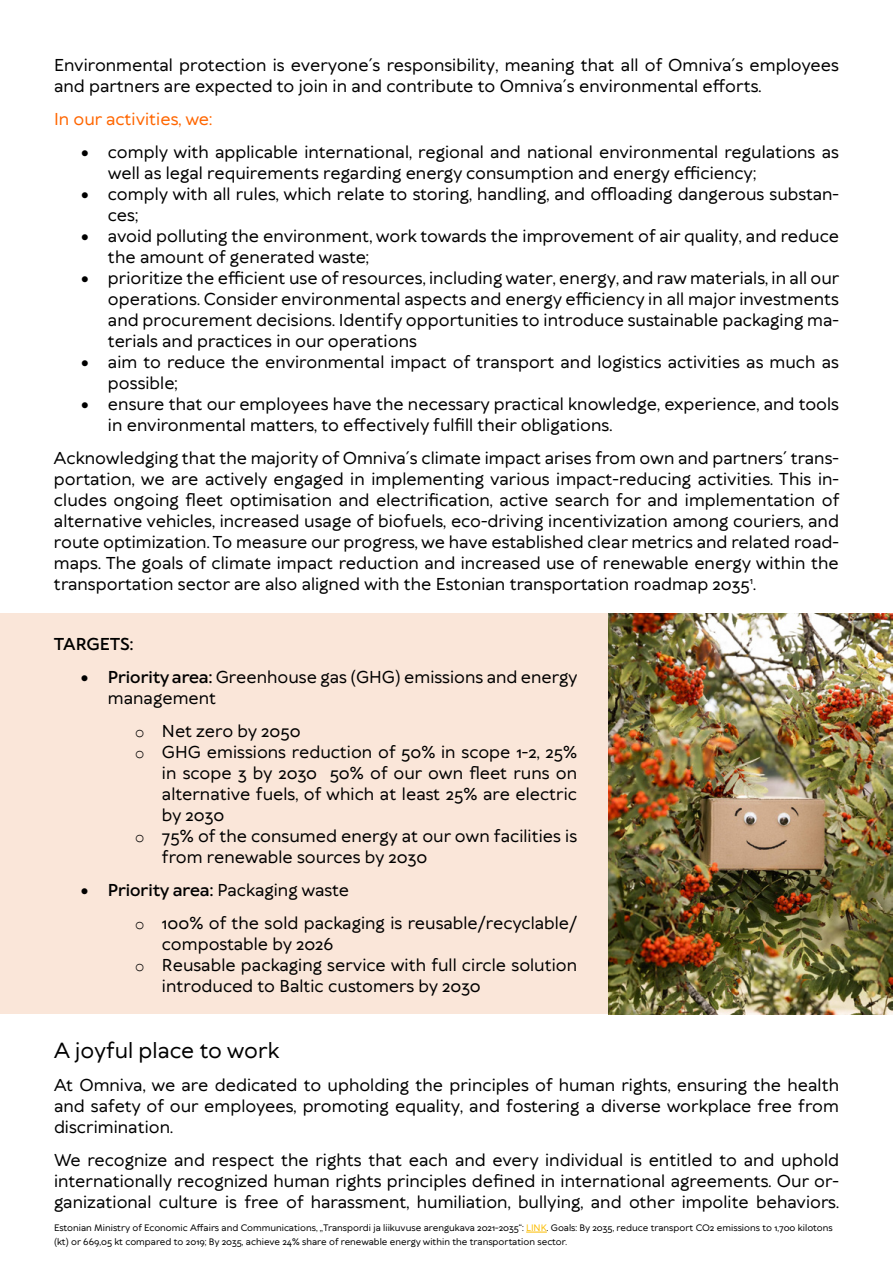
<style>
.page{position:relative;width:893px;height:1263px;background:#fff}
.page>*{position:absolute;margin:0;border:0;box-sizing:border-box;transform-origin:0 0}
.t1{font:500 21px "TT Wellingtons";color:#000}
.t2{font:500 16.5px/21px "TT Wellingtons";color:#000}
.t3{font:500 16.5px "TT Wellingtons";color:#f60}
.t4{font:500 16.5px "TT Wellingtons";letter-spacing:-.02em;color:#000}
.t5{font:16.5px "TT Wellingtons Dm Bd";letter-spacing:-.02em;color:#000}
.t6{font:500 9px/13.5px "TT Wellingtons";color:#000}
.s1{font-family:"TT Wellingtons Dm Bd";font-weight:400}
.s2{font-family:"Courier New";font-weight:400}
.s3{color:#fcbd00}
</style>
<div class="page">
<div style="left:0;top:613px;width:891px;height:401px;background:#fae6d9"></div>
<svg style="left:526px;top:1232px;width:21px;height:1px"></svg>
<img style="left:608px;top:613px;width:285px;height:401px">
<p class="t2" style="left:54px;top:54px;width:786px">Environmental protection is everyone´s responsibility, meaning that all of Omniva´s employees and partners are expected to join in and contribute to Omniva´s environmental efforts.</p>
<p class="t3" style="left:54px;top:108px;width:160px">In our activities, we:</p>
<p class="t2" style="left:108px;top:141px;width:732px;text-indent:-27px">• comply with applicable international, regional and national environmental regulations as well as legal requirements regarding energy consumption and energy efficiency;</p>
<p class="t2" style="left:108px;top:183px;width:732px;text-indent:-27px">• comply with all rules, which relate to storing, handling, and offloading dangerous substan&shy;ces;</p>
<p class="t2" style="left:108px;top:225px;width:732px;text-indent:-27px">• avoid polluting the environment, work towards the improvement of air quality, and reduce the amount of generated waste;</p>
<p class="t2" style="left:108px;top:267px;width:733px;text-align:justify;text-indent:-27px">• prioritize the efficient use of resources, including water, energy, and raw materials, in all our operations. Consider environmental aspects and energy efficiency in all major investments and procurement decisions. Identify opportunities to introduce sustainable packaging ma&shy;terials and practices in our operations</p>
<p class="t2" style="left:108px;top:351px;width:732px;text-indent:-27px">• aim to reduce the environmental impact of transport and logistics activities as much as possible;</p>
<p class="t2" style="left:108px;top:393px;width:732px;text-indent:-27px">• ensure that our employees have the necessary practical knowledge, experience, and tools in environmental matters, to effectively fulfill their obligations.</p>
<p class="t2" style="left:54px;top:447px;width:787px;text-align:justify">Acknowledging that the majority of Omniva´s climate impact arises from own and partners´ trans&shy;portation, we are actively engaged in implementing various impact-reducing activities. This in&shy;cludes ongoing fleet optimisation and electrification, active search for and implementation of alternative vehicles, increased usage of biofuels, eco-driving incentivization among couriers, and route optimization. To measure our progress, we have established clear metrics and related road&shy;maps. The goals of climate impact reduction and increased use of renewable energy within the transportation sector are also aligned with the Estonian transportation roadmap 2035<sup>1</sup>.</p>
<p class="t5" style="left:54px;top:631px;width:81px">TARGETS:</p>
<p class="t2" style="left:108px;top:666px;width:471px;text-indent:-27px">• <span class="s1">Priority area:</span> Greenhouse gas (GHG) emissions and energy management</p>
<p class="t4" style="left:135px;top:720px;width:167px"><span class="s2">o</span> Net zero by 2050</p>
<p class="t2" style="left:135px;top:741px;width:444px"><span class="s2">o</span> GHG emissions reduction of 50% in scope 1-2, 25%</p>
<p class="t2" style="left:162px;top:762px;width:417px">in scope 3 by 2030 50% of our own fleet runs on</p>
<p class="t2" style="left:162px;top:783px;width:417px">alternative fuels, of which at least 25% are electric</p>
<p class="t2" style="left:162px;top:804px;width:64px">by 2030</p>
<p class="t2" style="left:135px;top:825px;width:444px"><span class="s2">o</span> 75% of the consumed energy at our own facilities is</p>
<p class="t2" style="left:162px;top:846px;width:267px">from renewable sources by 2030</p>
<p class="t2" style="left:135px;top:873px;width:444px;line-height:33px;text-indent:-54px">• <span class="s1">Priority area:</span> Packaging waste<br><span class="s2">o</span> 100% of the sold packaging is reusable/recyclable/</p>
<p class="t2" style="left:162px;top:933px;width:173px">compostable by 2026</p>
<p class="t2" style="left:135px;top:954px;width:444px"><span class="s2">o</span> Reusable packaging service with full circle solution</p>
<p class="t2" style="left:162px;top:975px;width:320px">introduced to Baltic customers by 2030</p>
<p class="t1" style="left:54px;top:1036px;width:227px">A joyful place to work</p>
<p class="t2" style="left:54px;top:1074px;width:786px;text-align:justify">At Omniva, we are dedicated to upholding the principles of human rights, ensuring the health and safety of our employees, promoting equality, and fostering a diverse workplace free from discrimination.</p>
<p class="t2" style="left:54px;top:1149px;width:786px;text-align:justify">We recognize and respect the rights that each and every individual is entitled to and uphold internationally recognized human rights principles defined in international agreements. Our or&shy;ganizational culture is free of harassment, humiliation, bullying, and other impolite behaviors.</p>
<p class="t6" style="left:54px;top:1221px;width:780px">Estonian Ministry of Economic Affairs and Communications, „Transpordi ja liikuvuse arengukava 2021-2035“: <span class="s3">LINK</span>. Goals: By 2035, reduce transport CO2 emissions to 1,700 kilotons (kt) or 669,05 kt compared to 2019; By 2035, achieve 24% share of renewable energy within the transportation sector.</p>
</div>
